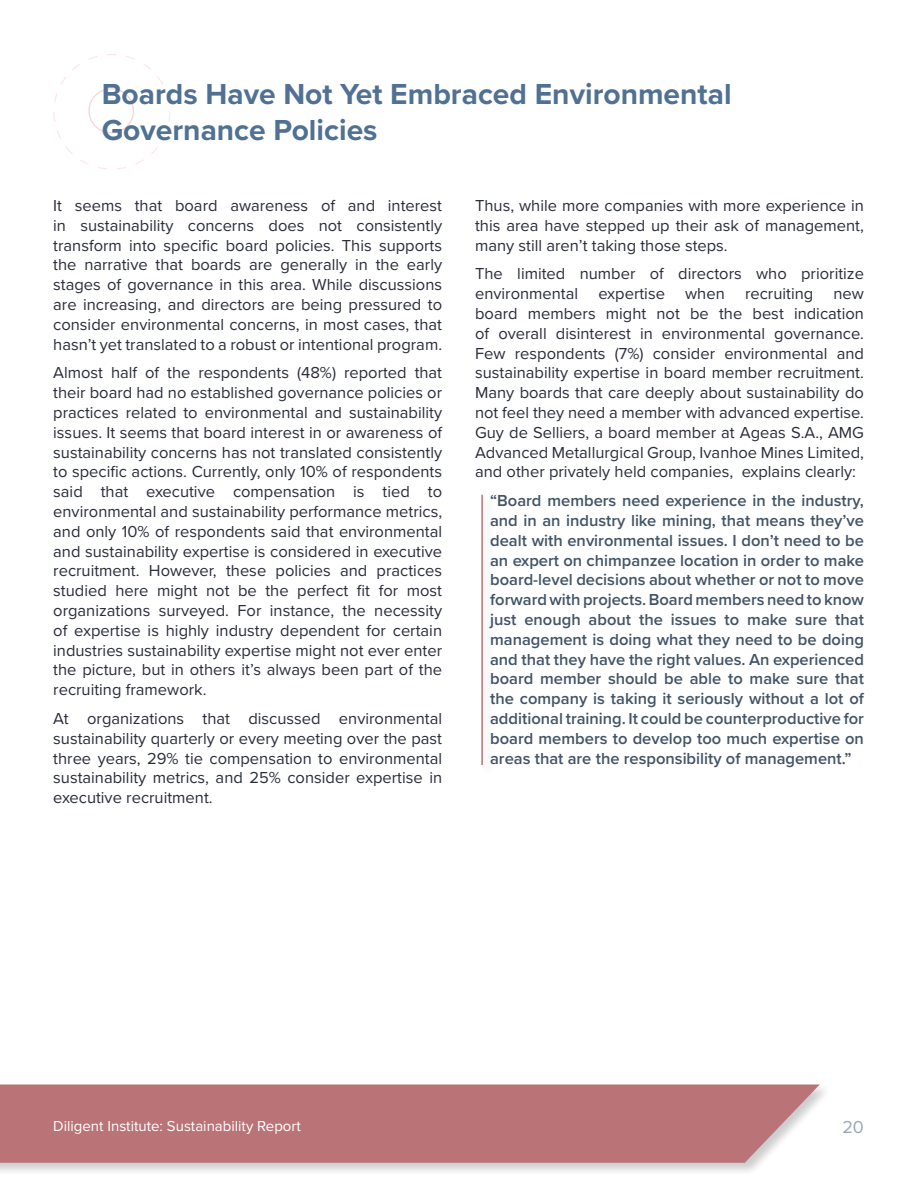
<style>
.page{position:relative;width:918px;height:1188px;background:#fff}
.page>*{position:absolute;margin:0;border:0;box-sizing:border-box;transform-origin:0 0}
.t1{font:700 30px/36px "Proxima Nova";color:#507193}
.t2{font:18px "Proxima Nova";color:#9ba7b5}
.t3{font:16.5px/19.8px "Proxima Nova";color:#292d39;text-align:justify}
.t4{font:600 16.5px/19.8px "Proxima Nova";color:#425466;text-align:justify}
.t5{font:15px "Proxima Nova";color:#fff}
</style>
<div class="page">
<div style="left:0;top:1082px;width:833px;height:95px;background:#000;opacity:.24"></div>
<div style="left:0;top:1084px;width:820px;height:79px;background:#ba7477"></div>
<svg style="left:53px;top:54px;width:117px;height:115px"></svg>
<div style="left:479px;top:493px;width:18px;height:285px;background:#fbfbfb"></div>
<hr style="left:481px;top:495px;width:2px;height:270px;background:#ae5b5e">
<h1 class="t1" style="left:102px;top:76px;width:631px">Boards Have Not Yet Embraced Environmental<br>Governance Policies</h1>
<p class="t3" style="left:53px;top:195px;width:390px">It seems that board awareness of and interest in sustainability concerns does not consistently transform into specific board policies. This supports the narrative that boards are generally in the early stages of governance in this area. While discussions are increasing, and directors are being pressured to consider environmental concerns, in most cases, that hasn’t yet translated to a robust or intentional program.</p>
<p class="t3" style="left:53px;top:362px;width:390px">Almost half of the respondents (48%) reported that their board had no established governance policies or practices related to environmental and sustainability issues. It seems that board interest in or awareness of sustainability concerns has not translated consistently to specific actions. Currently, only 10% of respondents said that executive compensation is tied to environmental and sustainability performance metrics, and only 10% of respondents said that environmental and sustainability expertise is considered in executive recruitment. However, these policies and practices studied here might not be the perfect fit for most organizations surveyed. For instance, the necessity of expertise is highly industry dependent for certain industries sustainability expertise might not ever enter the picture, but in others it’s always been part of the recruiting framework.</p>
<p class="t3" style="left:53px;top:708px;width:390px">At organizations that discussed environmental sustainability quarterly or every meeting over the past three years, 29% tie compensation to environmental sustainability metrics, and 25% consider expertise in executive recruitment.</p>
<p class="t3" style="left:475px;top:195px;width:390px">Thus, while more companies with more experience in this area have stepped up their ask of management, many still aren’t taking those steps.</p>
<p class="t3" style="left:475px;top:263px;width:390px">The limited number of directors who prioritize environmental expertise when recruiting new board members might not be the best indication of overall disinterest in environmental governance.<br>Few respondents (7%) consider environmental and sustainability expertise in board member recruitment.<br>Many boards that care deeply about sustainability do not feel they need a member with advanced expertise.<br>Guy de Selliers, a board member at Ageas S.A., AMG Advanced Metallurgical Group, Ivanhoe Mines Limited, and other privately held companies, explains clearly:</p>
<p class="t4" style="left:490px;top:490px;width:375px">“Board members need experience in the industry, and in an industry like mining, that means they’ve dealt with environmental issues. I don’t need to be an expert on chimpanzee location in order to make board-level decisions about whether or not to move forward with projects. Board members need to know just enough about the issues to make sure that management is doing what they need to be doing and that they have the right values. An experienced board member should be able to make sure that the company is taking it seriously without a lot of additional training. It could be counterproductive for board members to develop too much expertise on areas that are the responsibility of management.”</p>
<p class="t5" style="left:53px;top:1114px;width:249px">Diligent Institute: Sustainability Report</p>
<p class="t2" style="left:842px;top:1113px;width:23px">20</p>
</div>
